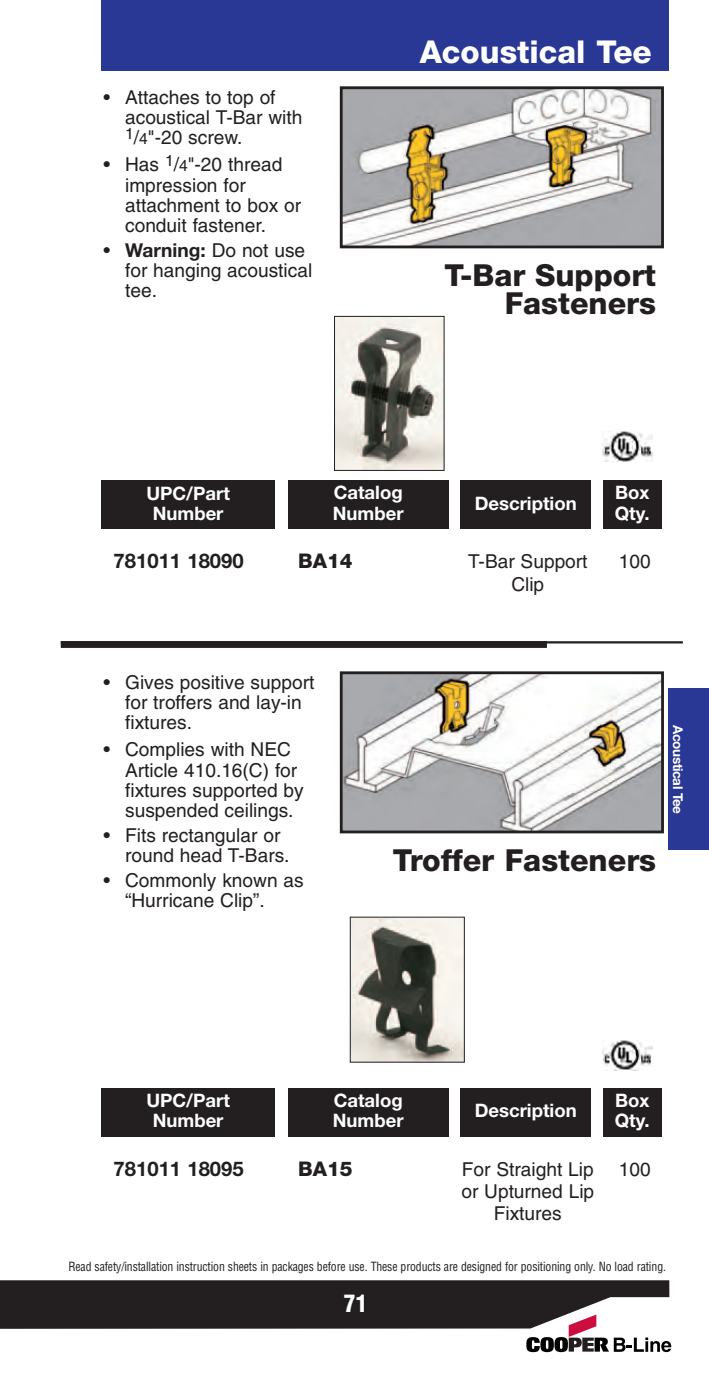
<style>
.page{position:relative;width:709px;height:1377px;background:#fff}
.page>*{position:absolute;margin:0;border:0;box-sizing:border-box;transform-origin:0 0}
.t1{font:800 31.5px "Helvetica Neue";color:#fff}
.t2{font:800 30.38px/28.1px "Helvetica Neue";color:#231f20;text-align:right}
.t3{font:900 condensed 23.62px "Helvetica";color:#fff}
.t4{font:700 20.25px "Helvetica Neue";color:#231f20}
.t5{font:800 20.25px "Helvetica Neue";color:#231f20}
.t6{font:19.12px/20.2px "Helvetica";color:#231f20}
.t7{font:700 18.45px/20.2px "Helvetica Neue";color:#fff}
.t8{font:700 13.5px "Helvetica Neue";letter-spacing:-.03em;color:#fff}
.t9{font:condensed 12.38px "Helvetica";letter-spacing:-.01em;color:#231f20;scale:.95 1}
.s1{font-size:15.75px}
.s2{font-family:"Helvetica Neue";font-weight:700}
</style>
<div class="page">
<hr style="left:61px;top:641px;width:622px;height:2px;background:#231f20">
<div style="left:61px;top:641px;width:486px;height:7px;background:#231f20"></div>
<div style="left:101px;top:0;width:567px;height:71px;background:#293795"></div>
<div style="left:668px;top:688px;width:41px;height:162px;background:#293795"></div>
<div style="left:101px;top:480px;width:174px;height:49px;background:#231f20"></div>
<div style="left:460px;top:480px;width:131px;height:49px;background:#231f20"></div>
<div style="left:288px;top:480px;width:160px;height:49px;background:#231f20"></div>
<div style="left:603px;top:480px;width:59px;height:49px;background:#231f20"></div>
<img style="left:344px;top:90px;width:316px;height:154px">
<div style="left:340px;top:86px;width:324px;height:162px;border:3px solid #231f20"></div>
<div style="left:101px;top:1088px;width:174px;height:49px;background:#231f20"></div>
<div style="left:460px;top:1088px;width:131px;height:49px;background:#231f20"></div>
<div style="left:288px;top:1088px;width:160px;height:49px;background:#231f20"></div>
<div style="left:603px;top:1088px;width:59px;height:49px;background:#231f20"></div>
<img style="left:344px;top:675px;width:316px;height:154px">
<div style="left:340px;top:671px;width:324px;height:162px;border:3px solid #231f20"></div>
<img style="left:602px;top:431px;width:51px;height:30px">
<img style="left:602px;top:1040px;width:51px;height:30px">
<svg style="left:0;top:1280px;width:671px;height:72px"></svg>
<img style="left:336px;top:318px;width:106px;height:151px">
<div style="left:334px;top:316px;width:110px;height:155px;border:1px solid #231f20"></div>
<img style="left:352px;top:919px;width:110px;height:141px">
<p class="t6" style="left:125px;top:89px;width:179px;text-indent:-22px">• Attaches to top of acoustical T-Bar with<br><sup>1</sup>/<span class="s1">4</span>"-20 screw.</p>
<p class="t6" style="left:125px;top:156px;width:177px;text-indent:-22px">• Has <sup>1</sup>/<span class="s1">4</span>"-20 thread impression for attachment to box or conduit fastener.</p>
<p class="t6" style="left:125px;top:242px;width:189px;text-indent:-22px">• <span class="s2">Warning:</span> Do not use for hanging acoustical tee.</p>
<h1 class="t1" style="left:420px;top:41px;width:234px">Acoustical Tee</h1>
<h2 class="t2" style="left:444px;top:264px;width:213px">T-Bar Support<br>Fasteners</h2>
<p class="t7" style="left:333px;top:484px;width:72px">Catalog<br>Number</p>
<p class="t7" style="left:615px;top:484px;width:36px">Box<br>Qty.</p>
<p class="t7" style="left:146px;top:484px;width:85px;text-align:center">UPC/Part<br>Number</p>
<p class="t7" style="left:475px;top:495px;width:104px">Description</p>
<p class="t4" style="left:114px;top:554px;width:132px">781011 18090</p>
<p class="t5" style="left:298px;top:554px;width:56px">BA14</p>
<p class="t6" style="left:468px;top:553px;width:121px">T-Bar Support</p>
<p class="t6" style="left:619px;top:553px;width:33px">100</p>
<p class="t6" style="left:511px;top:575px;width:34px">Clip</p>
<p class="t6" style="left:125px;top:674px;width:191px;text-indent:-22px">• Gives positive support for troffers and lay-in fixtures.</p>
<p class="t6" style="left:125px;top:741px;width:180px;text-indent:-22px">• Complies with NEC<br>Article 410.16(C) for fixtures supported by suspended ceilings.</p>
<p class="t6" style="left:125px;top:827px;width:166px;text-indent:-22px">• Fits rectangular or round head T-Bars.</p>
<p class="t6" style="left:125px;top:872px;width:180px;text-indent:-22px">• Commonly known as “Hurricane Clip”.</p>
<h2 class="t2" style="left:393px;top:849px;width:265px">Troffer Fasteners</h2>
<p class="t8" style="left:683px;top:725px;width:91px;rotate:90deg">Acoustical Tee</p>
<p class="t7" style="left:333px;top:1092px;width:72px">Catalog<br>Number</p>
<p class="t7" style="left:615px;top:1092px;width:36px">Box<br>Qty.</p>
<p class="t7" style="left:146px;top:1092px;width:85px;text-align:center">UPC/Part<br>Number</p>
<p class="t7" style="left:475px;top:1102px;width:104px">Description</p>
<p class="t4" style="left:114px;top:1161px;width:132px">781011 18095</p>
<p class="t5" style="left:298px;top:1161px;width:56px">BA15</p>
<p class="t6" style="left:462px;top:1160px;width:133px">For Straight Lip</p>
<p class="t6" style="left:619px;top:1160px;width:33px">100</p>
<p class="t6" style="left:461px;top:1182px;width:134px;line-height:22.5px;text-align:center">or Upturned Lip<br>Fixtures</p>
<p class="t9" style="left:68px;top:1260px;width:630px">Read safety/installation instruction sheets in packages before use. These products are designed for positioning only. No load rating.</p>
<p class="t3" style="left:344px;top:1290px;width:25px">71</p>
</div>
